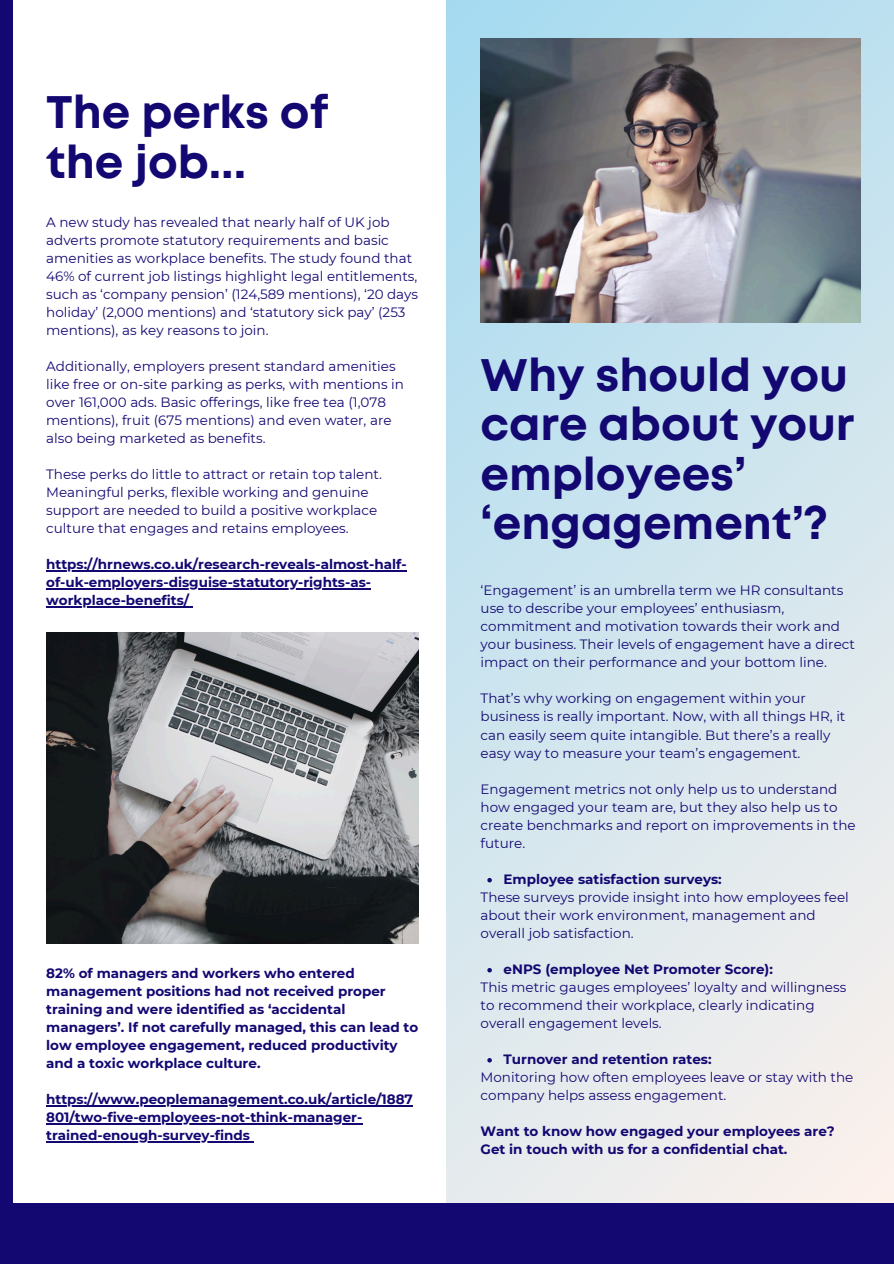
<style>
.page{position:relative;width:894px;height:1264px;background:#fff}
.page>*{position:absolute;margin:0;border:0;box-sizing:border-box;transform-origin:0 0}
.t1{font:700 45.45px/49.5px "Mont";color:#130872}
.t2{font:13.5px/18px "Montserrat";color:#130872}
.t3{font:700 13.5px/18px "Montserrat";color:#130872}
</style>
<div class="page">
<div style="left:0;top:0;width:12px;height:1263px;background:#130872"></div>
<div style="left:0;top:1202px;width:893px;height:61px;background:#130872"></div>
<div style="left:446px;top:0;width:447px;height:1202px;background:linear-gradient(to bottom,#afdbee,#f2efed)"></div>
<img style="left:46px;top:632px;width:373px;height:312px">
<hr style="left:46px;top:570px;width:360px;height:1px;background:#130872">
<hr style="left:46px;top:588px;width:325px;height:1px;background:#130872">
<hr style="left:46px;top:606px;width:143px;height:1px;background:#130872">
<svg style="left:487px;top:878px;width:4px;height:4px"></svg>
<svg style="left:487px;top:968px;width:4px;height:4px"></svg>
<svg style="left:487px;top:1058px;width:4px;height:4px"></svg>
<hr style="left:46px;top:1105px;width:367px;height:1px;background:#130872">
<hr style="left:46px;top:1123px;width:316px;height:1px;background:#130872">
<hr style="left:46px;top:1141px;width:204px;height:1px;background:#130872">
<img style="left:480px;top:38px;width:379px;height:285px">
<p class="t1" style="left:46px;top:91px;width:284px">The perks of the job...</p>
<h1 class="t2" style="left:46px;top:213px;width:373px">A new study has revealed that nearly half of UK job adverts promote statutory requirements and basic amenities as workplace benefits. The study found that 46% of current job listings highlight legal entitlements, such as ‘company pension’ (124,589 mentions), ‘20 days holiday’ (2,000 mentions) and ‘statutory sick pay’ (253 mentions), as key reasons to join.</h1>
<p class="t2" style="left:46px;top:357px;width:359px">Additionally, employers present standard amenities like free or on-site parking as perks, with mentions in over 161,000 ads. Basic offerings, like free tea (1,078 mentions), fruit (675 mentions) and even water, are also being marketed as benefits.</p>
<p class="t2" style="left:46px;top:465px;width:337px">These perks do little to attract or retain top talent.<br>Meaningful perks, flexible working and genuine support are needed to build a positive workplace culture that engages and retains employees.</p>
<p class="t3" style="left:46px;top:555px;width:362px">https://hrnews.co.uk/research-reveals-almost-half-</p>
<p class="t3" style="left:46px;top:573px;width:326px">of-uk-employers-disguise-statutory-rights-as-</p>
<p class="t3" style="left:46px;top:591px;width:144px">workplace-benefits/</p>
<h2 class="t3" style="left:46px;top:964px;width:373px">82% of managers and workers who entered management positions had not received proper training and were identified as ‘accidental managers’. If not carefully managed, this can lead to low employee engagement, reduced productivity and a toxic workplace culture.</h2>
<p class="t3" style="left:46px;top:1090px;width:368px">https://www.peoplemanagement.co.uk/article/1887<br>801/two-five-employees-not-think-manager&shy;trained-enough-survey-finds</p>
<h2 class="t1" style="left:480px;top:353px;width:375px">Why should you care about your employees’ ‘engagement’?</h2>
<p class="t2" style="left:480px;top:581px;width:376px">‘Engagement’ is an umbrella term we HR consultants use to describe your employees’ enthusiasm, commitment and motivation towards their work and your business. Their levels of engagement have a direct impact on their performance and your bottom line.</p>
<p class="t2" style="left:480px;top:689px;width:366px">That’s why working on engagement within your business is really important. Now, with all things HR, it can easily seem quite intangible. But there’s a really easy way to measure your team’s engagement.</p>
<p class="t2" style="left:480px;top:779px;width:376px">Engagement metrics not only help us to understand how engaged your team are, but they also help us to create benchmarks and report on improvements in the future.</p>
<h2 class="t3" style="left:503px;top:869px;width:220px">Employee satisfaction surveys:</h2>
<h1 class="t2" style="left:480px;top:887px;width:369px">These surveys provide insight into how employees feel about their work environment, management and overall job satisfaction.</h1>
<p class="t3" style="left:503px;top:959px;width:271px">eNPS (employee Net Promoter Score):</p>
<p class="t2" style="left:480px;top:977px;width:367px">This metric gauges employees’ loyalty and willingness to recommend their workplace, clearly indicating overall engagement levels.</p>
<p class="t3" style="left:503px;top:1049px;width:209px">Turnover and retention rates:</p>
<h2 class="t2" style="left:480px;top:1067px;width:374px">Monitoring how often employees leave or stay with the company helps assess engagement.</h2>
<p class="t3" style="left:480px;top:1121px;width:355px">Want to know how engaged your employees are?<br>Get in touch with us for a confidential chat.</p>
</div>
